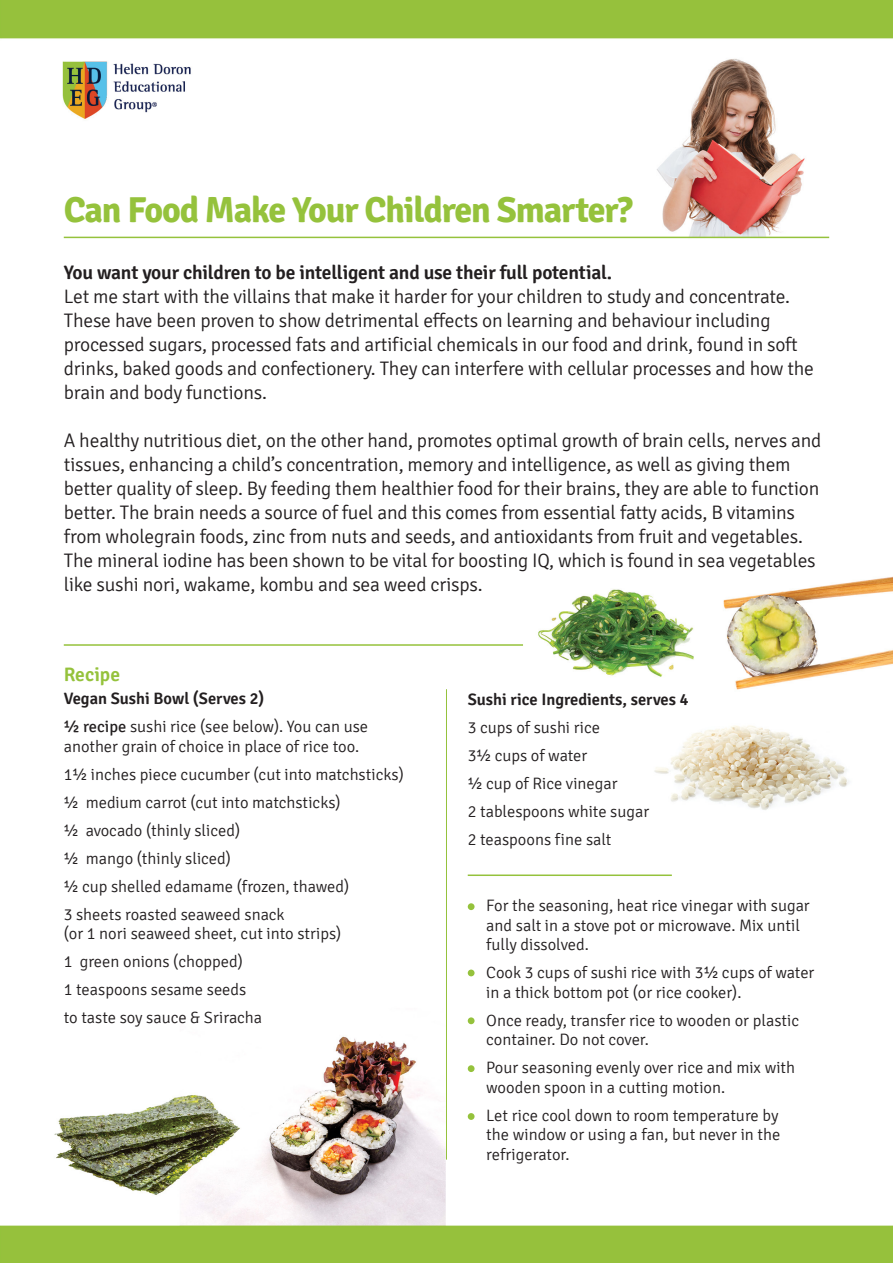
<style>
.page{position:relative;width:893px;height:1263px;background:#fff}
.page>*{position:absolute;margin:0;border:0;box-sizing:border-box;transform-origin:0 0}
.t1{font:700 36px "Signika";letter-spacing:-.03em;color:#95c23c}
.t2{font:300 19.5px/24px "Signika";letter-spacing:-.01em;color:#231f20}
.t3{font:600 19.5px "Signika";letter-spacing:-.01em;color:#231f20}
.t4{font:600 19.5px "Signika";color:#95c23c}
.t5{font:300 16.5px/19.5px "Signika";color:#231f20}
.t6{font:600 16.5px "Signika";color:#231f20}
.s1{font-weight:400}
</style>
<div class="page">
<img style="left:0;top:0;width:893px;height:1263px">
<hr style="left:64px;top:644px;width:459px;height:2px;background:#95c23c">
<hr style="left:64px;top:237px;width:765px;height:1px;background:#95c23c">
<hr style="left:446px;top:689px;width:1px;height:470px;background:#95c23c">
<hr style="left:468px;top:874px;width:204px;height:2px;background:#95c23c">
<div style="left:468px;top:903px;width:7px;height:7px;background:#95c23c;border-radius:50%"></div>
<div style="left:468px;top:969px;width:7px;height:7px;background:#95c23c;border-radius:50%"></div>
<div style="left:468px;top:1017px;width:7px;height:7px;background:#95c23c;border-radius:50%"></div>
<div style="left:468px;top:1065px;width:7px;height:7px;background:#95c23c;border-radius:50%"></div>
<div style="left:468px;top:1113px;width:7px;height:7px;background:#95c23c;border-radius:50%"></div>
<p class="t1" style="left:64px;top:189px;width:571px">Can Food Make Your Children Smarter?</p>
<p class="t3" style="left:64px;top:261px;width:550px">You want your children to be intelligent and use their full potential.</p>
<p class="t2" style="left:64px;top:285px;width:752px">Let me start with the villains that make it harder for your children to study and concentrate.<br>These have been proven to show detrimental effects on learning and behaviour including processed sugars, processed fats and artificial chemicals in our food and drink, found in soft drinks, baked goods and confectionery. They can interfere with cellular processes and how the brain and body functions.</p>
<p class="t2" style="left:64px;top:429px;width:759px">A healthy nutritious diet, on the other hand, promotes optimal growth of brain cells, nerves and tissues, enhancing a childs’ concentration, memory and intelligence, as well as giving them better quality of sleep. By feeding them healthier food for their brains, they are able to function better. The brain needs a source of fuel and this comes from essential fatty acids B, vitamins from wholegrain foods, zinc from nuts and seeds, and antioxidants from fruit and vegetables.<br>The mineral iodine has been shown to be vital for boosting IQ, which is found in sea vegetables like sushi nori, wakame, kombu and sea weed crisps.</p>
<p class="t4" style="left:64px;top:663px;width:58px">Recipe</p>
<p class="t6" style="left:64px;top:689px;width:202px">Vegan Sushi Bowl (Serves (2</p>
<p class="t5" style="left:64px;top:717px;width:306px"><span class="s1">½ recipe</span> sushi rice (see below .) You can use another grain of choice in place of rice too.</p>
<p class="t5" style="left:64px;top:765px;width:342px">1½ inches piece cucumber (cut into matchsticks(</p>
<p class="t5" style="left:64px;top:793px;width:278px">½ medium carrot (cut into matchsticks(</p>
<p class="t5" style="left:64px;top:821px;width:178px">½ avocado (thinly sliced(</p>
<p class="t5" style="left:64px;top:849px;width:169px">½ mango (thinly sliced(</p>
<p class="t5" style="left:64px;top:877px;width:287px">½ cup shelled edamame (frozen, thawed(</p>
<p class="t5" style="left:64px;top:905px;width:279px">3 sheets roasted seaweed snack<br>(or 1 nori seaweed sheet, cut into strips(</p>
<p class="t5" style="left:64px;top:952px;width:181px">1 green onions (chopped(</p>
<p class="t5" style="left:64px;top:980px;width:184px">1 teaspoons sesame seeds</p>
<p class="t5" style="left:64px;top:1008px;width:200px">to taste soy sauce &amp; Sriracha</p>
<p class="t6" style="left:468px;top:689px;width:222px">Sushi rice Ingredients, serves 4</p>
<p class="t5" style="left:468px;top:718px;width:134px">3 cups of sushi rice</p>
<p class="t5" style="left:468px;top:746px;width:121px">3½ cups of water</p>
<p class="t5" style="left:468px;top:774px;width:151px">½ cup of Rice vinegar</p>
<p class="t5" style="left:468px;top:802px;width:183px">2 tablespoons white sugar</p>
<p class="t5" style="left:468px;top:830px;width:145px">2 teaspoons fine salt</p>
<p class="t5" style="left:486px;top:896px;width:325px">For the seasoning, heat rice vinegar with sugar and salt in a stove pot or microwave. Mix until fully dissolved.</p>
<p class="t5" style="left:486px;top:963px;width:330px">Cook 3 cups of sushi rice with 3½ cups of water in a thick bottom pot (or rice cooker .(</p>
<p class="t5" style="left:486px;top:1010px;width:314px">Once ready, transfer rice to wooden or plastic container. Do not cover.</p>
<p class="t5" style="left:486px;top:1058px;width:310px">Pour seasoning evenly over rice and mix with wooden spoon in a cutting motion.</p>
<p class="t5" style="left:486px;top:1105px;width:296px;text-align:justify">Let rice cool down to room temperature by the window or using a fan, but never in the refrigerator.</p>
</div>
